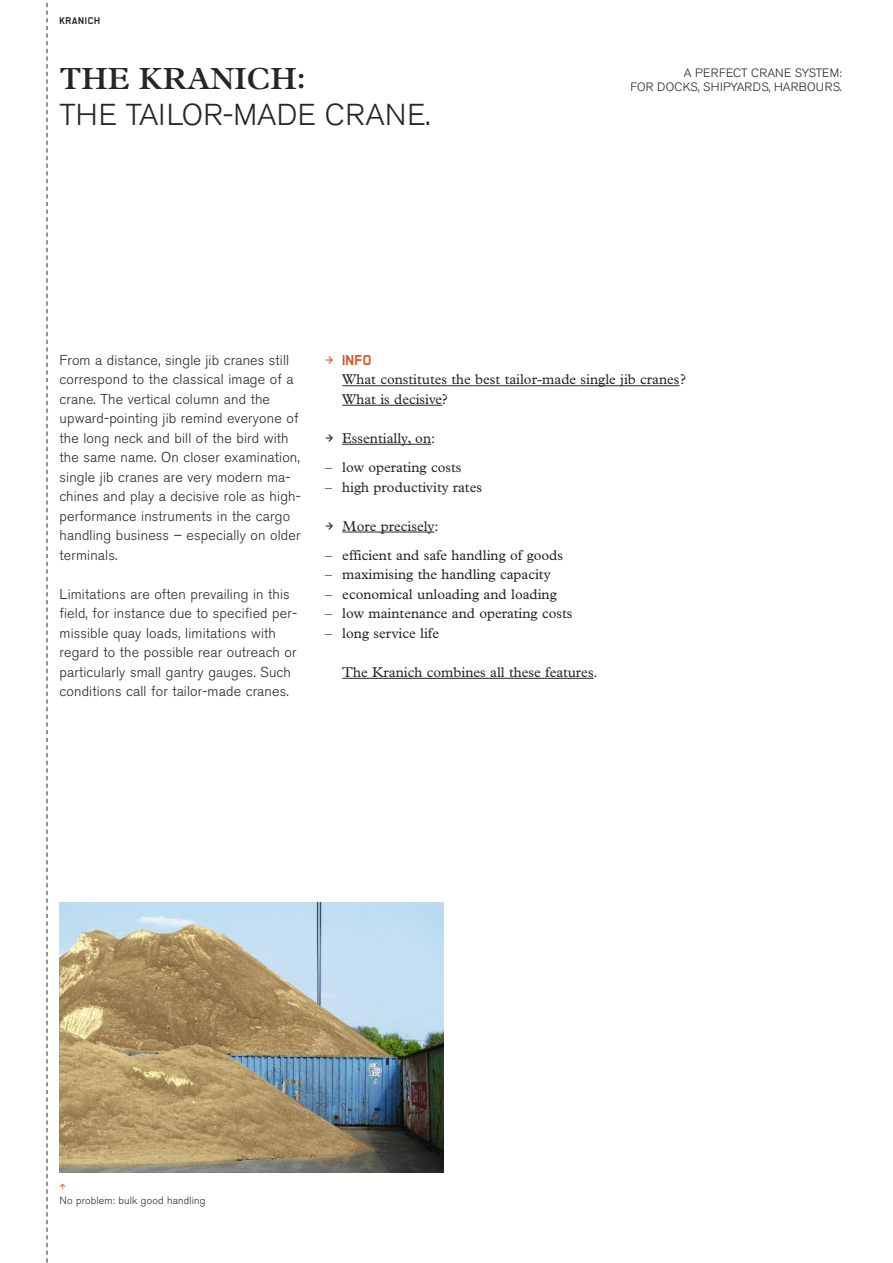
<style>
.page{position:relative;width:893px;height:1263px;background:#fff}
.page>*{position:absolute;margin:0;border:0;box-sizing:border-box;transform-origin:0 0}
.t1{font:600 30.75px "Plantin";color:#272627}
.t2{font:300 30px "Akzidenz Grotesk BE";letter-spacing:.01em;color:#272627}
.t3{font:300 14.25px/19.5px "Akzidenz Grotesk BE";letter-spacing:.01em;color:#272627}
.t4{font:14.25px/19.5px "Plantin";color:#272627}
.t5{font:700 14.25px "Kranunion Office";color:#d3592c}
.t6{font:300 12px "Akzidenz Grotesk BE";letter-spacing:.02em;color:#272627}
.t7{font:300 10.5px "Akzidenz Grotesk BE";letter-spacing:.015em;color:#272627}
.t8{font:10.5px "Office Expert";color:#d3592c}
.t9{font:700 9.75px "Kranunion Office";letter-spacing:.06em;color:#272627}
.s1{font-family:"Office Expert";font-weight:400}
.s2{font-family:"Office Expert"}
</style>
<div class="page">
<hr style="left:342px;top:385px;width:332px;height:1px;background:#272627">
<hr style="left:342px;top:405px;width:100px;height:1px;background:#272627">
<hr style="left:342px;top:444px;width:89px;height:1px;background:#272627">
<hr style="left:342px;top:532px;width:92px;height:1px;background:#272627">
<hr style="left:342px;top:678px;width:252px;height:1px;background:#272627">
<svg style="left:47px;top:3px;width:1px;height:1259px"></svg>
<img style="left:60px;top:902px;width:383px;height:271px">
<p class="t9" style="left:60px;top:15px;width:42px">KRANICH</p>
<h1 class="t1" style="left:60px;top:68px;width:248px">THE KRANICH:</h1>
<h2 class="t2" style="left:60px;top:102px;width:373px">THE TAILOR-MADE CRANE.</h2>
<p class="t6" style="left:684px;top:67px;width:160px">A PERFECT CRANE SYSTEM:</p>
<p class="t6" style="left:630px;top:82px;width:213px">FOR DOCKS, SHIPYARDS, HARBOURS.</p>
<p class="t3" style="left:60px;top:351px;width:243px">From a distance, single jib cranes still correspond to the classical image of a crane. The vertical column and the upward-pointing jib remind everyone of the long neck and bill of the bird with the same name. On closer examination, single jib cranes are very modern ma&shy;chines and play a decisive role as high&shy;performance instruments in the cargo handling business – especially on older terminals.</p>
<p class="t3" style="left:60px;top:585px;width:239px">Limitations are often prevailing in this field, for instance due to specified per&shy;missible quay loads, limitations with regard to the possible rear outreach or particularly small gantry gauges. Such conditions call for tailor-made cranes.</p>
<p class="t5" style="left:325px;top:351px;width:48px"><span class="s1">Q</span> INFO</p>
<p class="t4" style="left:342px;top:371px;width:345px">What constitutes the best tailor-made single jib cranes?<br>What is decisive?</p>
<p class="t4" style="left:325px;top:430px;width:112px"><span class="s2">Q</span> Essentially, on:</p>
<p class="t4" style="left:325px;top:459px;width:138px">– low operating costs</p>
<p class="t4" style="left:325px;top:478px;width:158px">– high productivity rates</p>
<p class="t4" style="left:325px;top:517px;width:115px"><span class="s2">Q</span> More precisely:</p>
<p class="t4" style="left:325px;top:547px;width:239px">– efficient and safe handling of goods</p>
<p class="t4" style="left:325px;top:566px;width:227px">– maximising the handling capacity</p>
<p class="t4" style="left:325px;top:586px;width:233px">– economical unloading and loading</p>
<p class="t4" style="left:325px;top:605px;width:249px">– low maintenance and operating costs</p>
<p class="t4" style="left:325px;top:625px;width:115px">– long service life</p>
<p class="t4" style="left:342px;top:664px;width:257px">The Kranich combines all these features.</p>
<p class="t8" style="left:60px;top:1180px;width:8px">O</p>
<p class="t7" style="left:60px;top:1196px;width:148px">No problem: bulk good handling</p>
</div>
